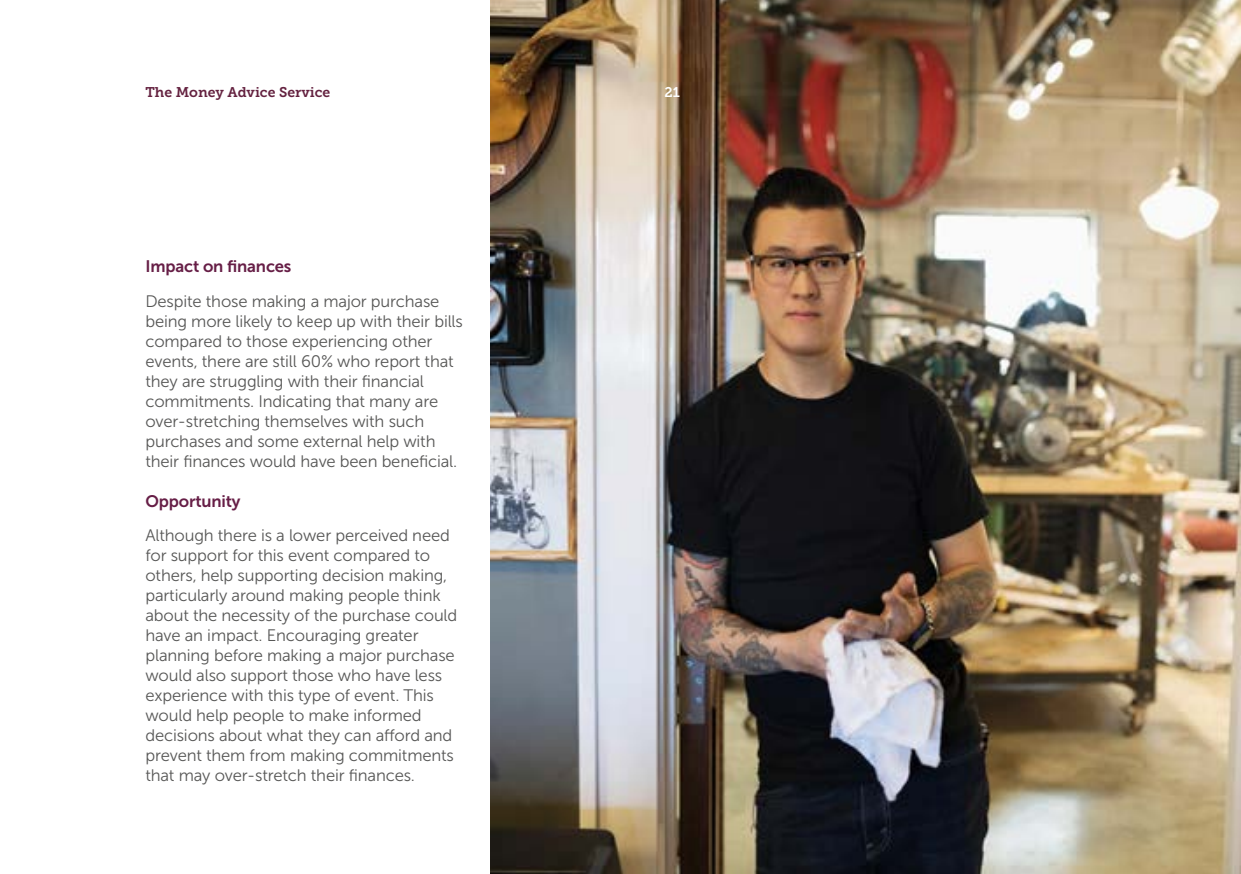
<style>
.page{position:relative;width:1241px;height:874px;background:#fff}
.page>*{position:absolute;margin:0;border:0;box-sizing:border-box;transform-origin:0 0}
.t1{font:16.62px/19.9px "Museo Sans 300";letter-spacing:-.01em;color:#575756}
.t2{font:16.62px "Museo Sans 700";letter-spacing:-.01em;color:#661e46}
.t3{font:14px "Museo Slab 700";color:#642240}
.t4{font:14px "Museo Slab 700";color:#fff}
</style>
<div class="page">
<img style="left:490px;top:0;width:750px;height:873px">
<p class="t3" style="left:145px;top:85px;width:186px">The Money Advice Service</p>
<p class="t4" style="left:664px;top:85px;width:17px">21</p>
<p class="t2" style="left:145px;top:257px;width:147px">Impact on finances</p>
<p class="t1" style="left:145px;top:291px;width:319px">Despite those making a major purchase being more likely to keep up with their bills compared to those experiencing other events, there are still 60% who report that they are struggling with their financial commitments. Indicating that many are over-stretching themselves with such purchases and some external help with their finances would have been beneficial.</p>
<p class="t2" style="left:145px;top:491px;width:97px">Opportunity</p>
<p class="t1" style="left:145px;top:525px;width:313px">Although there is a lower perceived need for support for this event compared to others, help supporting decision making, particularly around making people think about the necessity of the purchase could have an impact. Encouraging greater planning before making a major purchase would also support those who have less experience with this type of event. This would help people to make informed decisions about what they can afford and prevent them from making commitments that may over-stretch their finances.</p>
</div>
